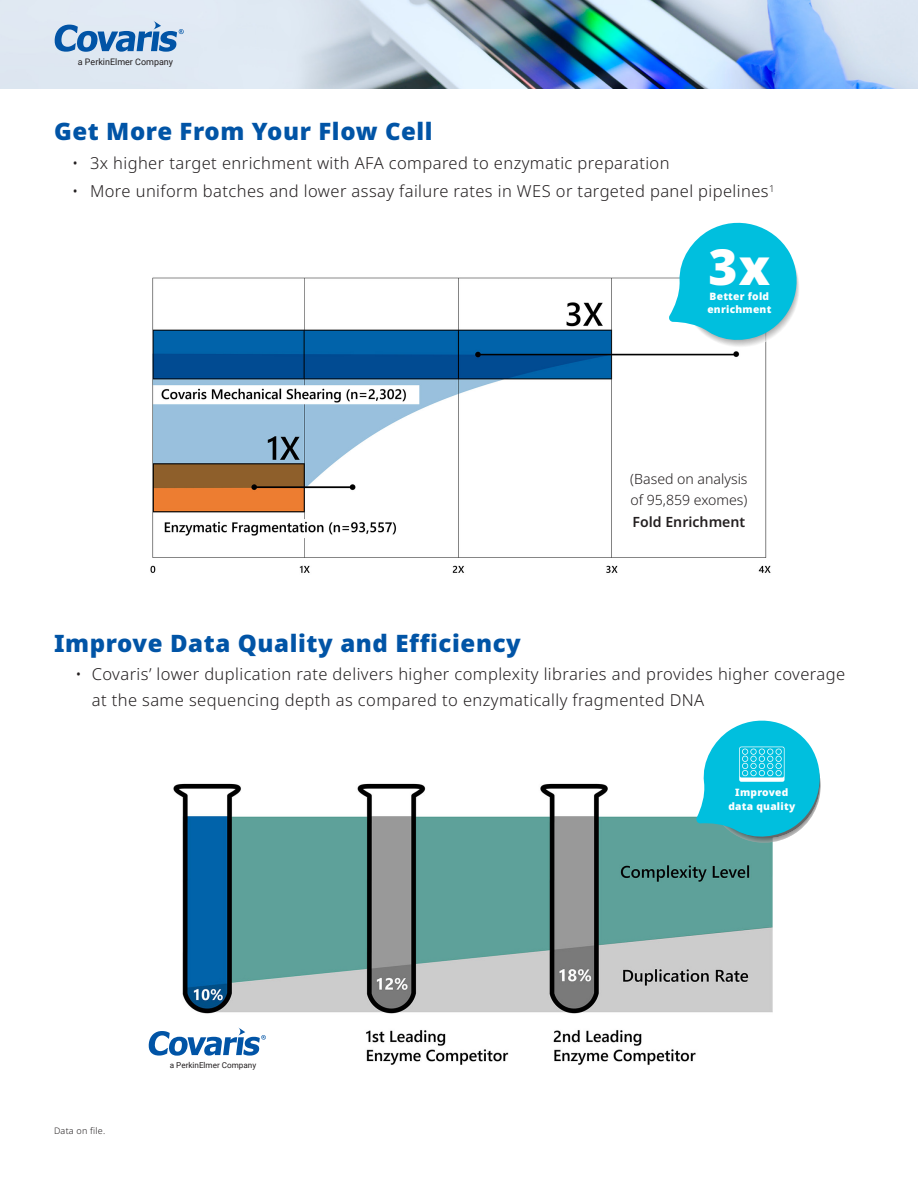
<style>
.page{position:relative;width:918px;height:1188px;background:#fff}
.page>*{position:absolute;margin:0;border:0;box-sizing:border-box;transform-origin:0 0}
.t1{font:900 49.8px "Noto Sans";color:#fff}
.t2{font:900 24px "Noto Sans";letter-spacing:.025em;color:#0154a6}
.t3{font:300 16.5px/25.5px "Noto Sans";letter-spacing:.025em;color:#231f20}
.t4{font:300 14.1px "Noto Sans";color:#231f20}
.t5{font:600 14.1px "Noto Sans";color:#231f20}
.t6{font:900 10.2px/13.6px "Noto Sans";letter-spacing:.025em;color:#fff}
.t7{font:9px "Roboto";color:#231f20}
.t8{font:300 9px "Noto Sans";letter-spacing:.025em;color:#231f20}
.t9{font:8.1px "Roboto";color:#231f20}
</style>
<div class="page">
<img style="left:0;top:0;width:918px;height:89px">
<svg style="left:54px;top:21px;width:130px;height:31px;background:#87add4"></svg>
<img style="left:150px;top:277px;width:621px;height:296px">
<svg style="left:669px;top:222px;width:130px;height:125px"></svg>
<img style="left:173px;top:783px;width:600px;height:282px">
<svg style="left:696px;top:720px;width:125px;height:123px"></svg>
<div style="left:148px;top:1027px;width:119px;height:43px;background:#fff"></div>
<svg style="left:148px;top:1027px;width:118px;height:29px"></svg>
<p class="t7" style="left:78px;top:55px;width:97px">a PerkinElmer Company</p>
<p class="t2" style="left:54px;top:113px;width:380px">Get More From Your Flow Cell</p>
<p class="t3" style="left:72px;top:150px;width:599px">• 3x higher target enrichment with AFA compared to enzymatic preparation</p>
<p class="t3" style="left:72px;top:179px;width:704px">• More uniform batches and lower assay failure rates in WES or targeted panel pipelines<sup>1</sup></p>
<p class="t1" style="left:709px;top:229px;width:63px">3x</p>
<p class="t6" style="left:707px;top:289px;width:66px">Better fold enrichment</p>
<p class="t4" style="left:630px;top:469px;width:119px">(Based on analysis</p>
<p class="t4" style="left:630px;top:490px;width:119px">of 95,859 exomes)</p>
<p class="t5" style="left:633px;top:512px;width:114px">Fold Enrichment</p>
<p class="t2" style="left:54px;top:625px;width:468px">Improve Data Quality and Efficiency</p>
<p class="t3" style="left:92px;top:662px;width:755px;text-indent:-16px">• Covaris’ lower duplication rate delivers higher complexity libraries and provides higher coverage at the same sequencing depth as compared to enzymatically fragmented DNA</p>
<p class="t8" style="left:54px;top:1124px;width:53px">Data on file.</p>
<p class="t9" style="left:170px;top:1059px;width:88px">a PerkinElmer Company</p>
<p class="t6" style="left:728px;top:786px;width:68px;text-align:center">Improved data quality</p>
</div>
